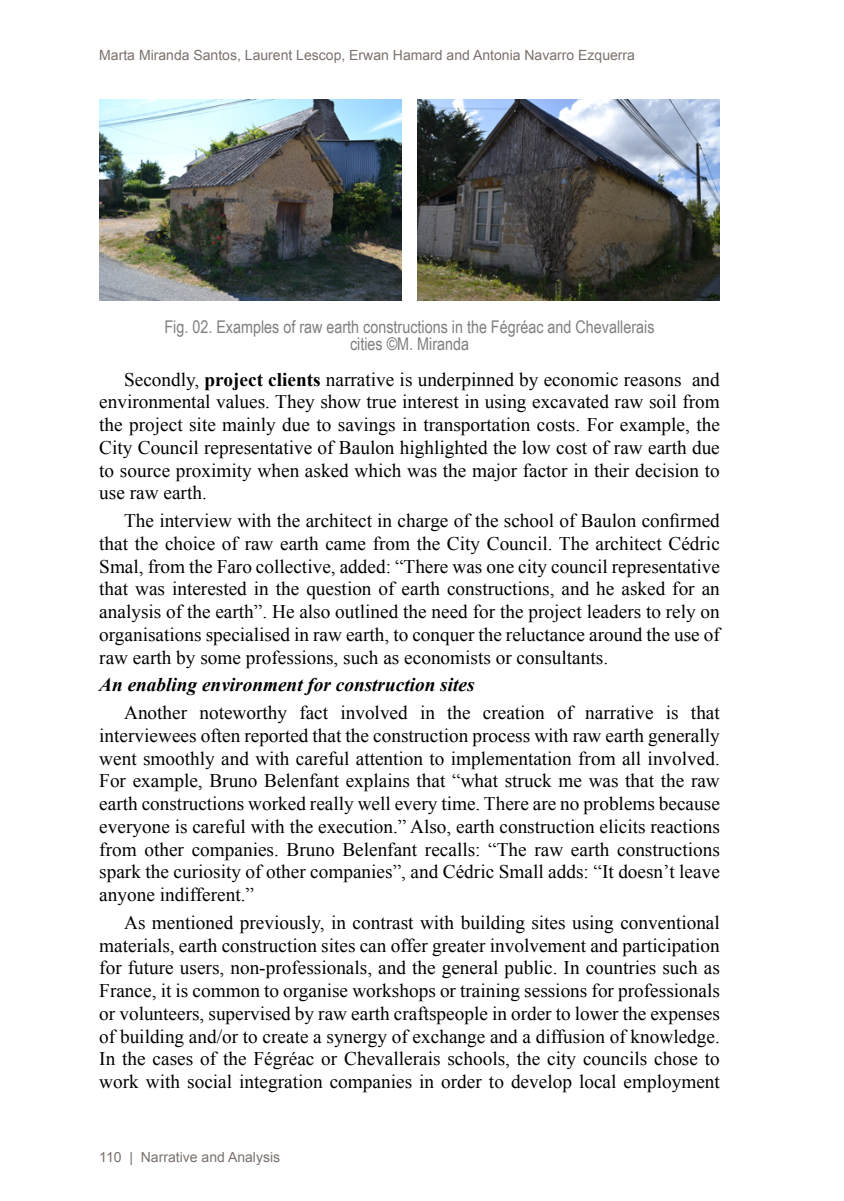
<style>
.page{position:relative;width:844px;height:1201px;background:#fff}
.page>*{position:absolute;margin:0;border:0;box-sizing:border-box;transform-origin:0 0}
.Body_Copy_Left_Align{font:19.25px/22.8px "Times New Roman";color:#000;text-align:justify}
.Body_Copy_Sub_Headin{font:italic 700 19.25px "Times New Roman";color:#000}
.Picture_Captions_Ari{font:17.5px/17.5px "Arial Narrow";color:#7f7f7f;text-align:center}
.t1{font:14px "Arial";color:#7a716d}
.s1{font-weight:700}
</style>
<div class="page">
<img style="left:99px;top:99px;width:303px;height:202px">
<img style="left:417px;top:99px;width:302px;height:202px">
<p class="t1" style="left:99px;top:46px;width:537px">Marta Miranda Santos, Laurent Lescop, Erwan Hamard and Antonia Navarro Ezquerra</p>
<p class="Picture_Captions_Ari" style="left:164px;top:317px;width:491px">Fig. 02. Examples of raw earth constructions in the Fégréac and Chevallerais cities ©M. Miranda</p>
<p class="Body_Copy_Left_Align" style="left:99px;top:367px;width:622px;text-indent:25px">Secondly, <span class="s1">project clients</span> narrative is underpinned by economic reasons and environmental values. They show true interest in using excavated raw soil from the project site mainly due to savings in transportation costs. For example, the City Council representative of Baulon highlighted the low cost of raw earth due to source proximity when asked which was the major factor in their decision to use raw earth.</p>
<p class="Body_Copy_Left_Align" style="left:99px;top:509px;width:622px;text-indent:25px">The interview with the architect in charge of the school of Baulon confirmed that the choice of raw earth came from the City Council. The architect Cédric Smal, from the Faro collective, added: “There was one city council representative that was interested in the question of earth constructions, and he asked for an analysis of the earth”. He also outlined the need for the project leaders to rely on organisations specialised in raw earth, to conquer the reluctance around the use of raw earth by some professions, such as economists or consultants.</p>
<p class="Body_Copy_Sub_Headin" style="left:99px;top:671px;width:376px">An enabling environment for construction sites</p>
<p class="Body_Copy_Left_Align" style="left:99px;top:701px;width:622px;text-indent:25px">Another noteworthy fact involved in the creation of narrative is that interviewees often reported that the construction process with raw earth generally went smoothly and with careful attention to implementation from all involved.<br>For example, Bruno Belenfant explains that “what struck me was that the raw earth constructions worked really well every time. There are no problems because everyone is careful with the execution.” Also, earth construction elicits reactions from other companies. Bruno Belenfant recalls: “The raw earth constructions spark the curiosity of other companies”, and Cédric Small adds: “It doesn’t leave anyone indifferent.”</p>
<p class="Body_Copy_Left_Align" style="left:99px;top:910px;width:622px;text-indent:25px">As mentioned previously, in contrast with building sites using conventional materials, earth construction sites can offer greater involvement and participation for future users, non-professionals, and the general public. In countries such as France, it is common to organise workshops or training sessions for professionals or volunteers, supervised by raw earth craftspeople in order to lower the expenses of building and/or to create a synergy of exchange and a diffusion of knowledge.<br>In the cases of the Fégréac or Chevallerais schools, the city councils chose to work with social integration companies in order to develop local employment</p>
<p class="t1" style="left:99px;top:1147px;width:182px">110 | Narrative and Analysis</p>
</div>
